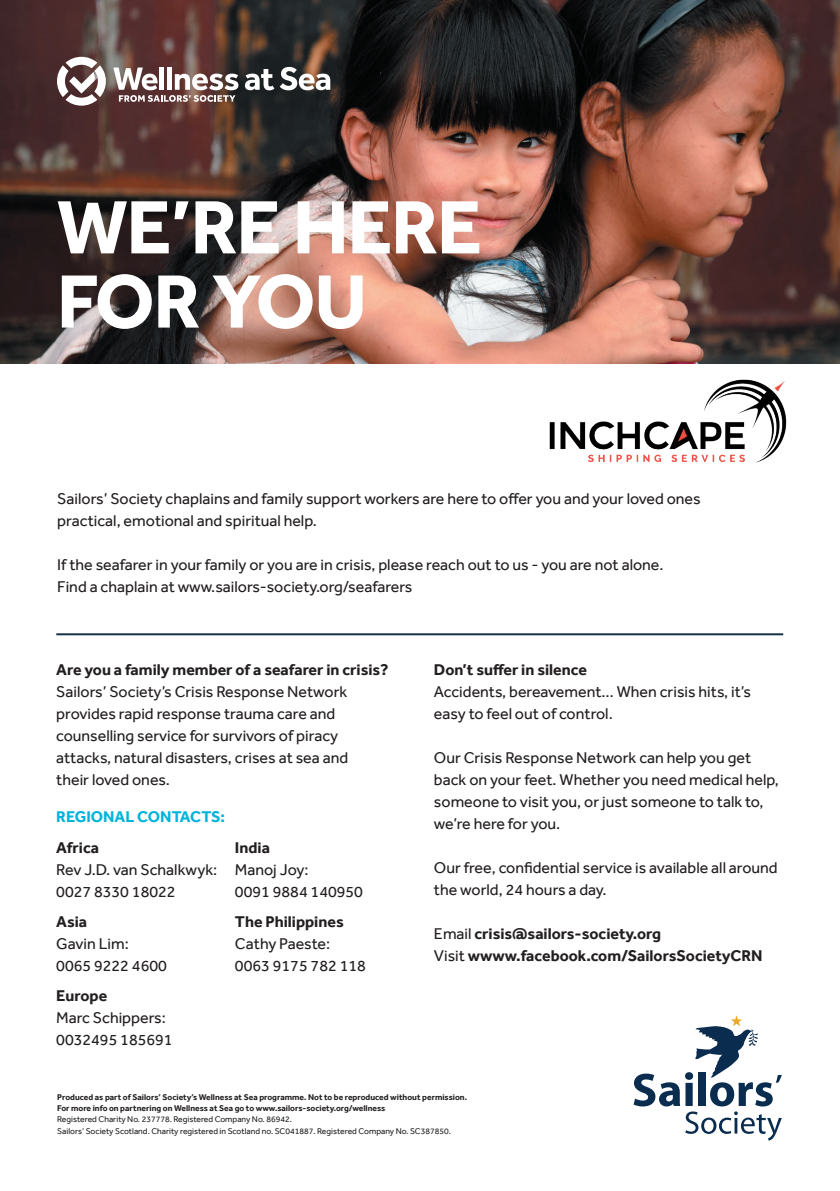
<style>
.page{position:relative;width:840px;height:1191px;background:#fff}
.page>*{position:absolute;margin:0;border:0;box-sizing:border-box;transform-origin:0 0}
.t1{font:700 78px/74.2px "Effra";letter-spacing:-.02em;color:#fff}
.t2{font:16px/22px "Effra";color:#231f20}
.t3{font:700 16px/22px "Effra";color:#231f20}
.t4{font:700 16px "Effra";color:#00b3dc}
.t5{font:700 8.6px/11.4px "Effra";color:#231f20}
.t6{font:8.6px/11.4px "Effra";color:#231f20}
.s1{font-weight:400}
</style>
<div class="page">
<img style="left:0;top:0;width:839px;height:363px">
<svg style="left:245px;top:67px;width:85px;height:23px"></svg>
<svg style="left:57px;top:57px;width:49px;height:49px"></svg>
<svg style="left:113px;top:68px;width:125px;height:34px"></svg>
<svg style="left:633px;top:1015px;width:148px;height:125px"></svg>
<hr style="left:56px;top:633px;width:726px;height:2px;background:#133147">
<img style="left:549px;top:379px;width:238px;height:84px">
<h1 class="t1" style="left:57px;top:189px;width:426px">WE’RE HERE<br>FOR YOU</h1>
<p class="t2" style="left:57px;top:487px;width:644px">Sailors’ Society chaplains and family support workers are here to offer you and your loved ones practical, emotional and spiritual help.</p>
<p class="t2" style="left:57px;top:553px;width:607px">If the seafarer in your family or you are in crisis, please reach out to us - you are not alone.<br>Find a chaplain at www.sailors-society.org/seafarers</p>
<p class="t3" style="left:56px;top:659px;width:333px">Are you a family member of a seafarer in crisis?</p>
<p class="t2" style="left:56px;top:681px;width:293px">Sailors’ Society’s Crisis Response Network provides rapid response trauma care and counselling service for survivors of piracy attacks, natural disasters, crises at sea and their loved ones.</p>
<p class="t4" style="left:56px;top:806px;width:170px">REGIONAL CONTACTS:</p>
<p class="t3" style="left:56px;top:836px;width:44px">Africa</p>
<p class="t2" style="left:56px;top:858px;width:162px">Rev J.D. van Schalkwyk:<br>0027 8330 18022</p>
<p class="t3" style="left:56px;top:910px;width:32px">Asia</p>
<p class="t2" style="left:56px;top:932px;width:112px">Gavin Lim:<br>0065 9222 4600</p>
<p class="t3" style="left:56px;top:984px;width:52px">Europe</p>
<p class="t2" style="left:56px;top:1006px;width:118px">Marc Schippers:<br>0032495 185691</p>
<p class="t3" style="left:235px;top:836px;width:36px">India</p>
<p class="t2" style="left:235px;top:858px;width:129px">Manoj Joy:<br>0091 9884 140950</p>
<p class="t3" style="left:235px;top:910px;width:110px">The Philippines</p>
<p class="t2" style="left:235px;top:932px;width:132px">Cathy Paeste:<br>0063 9175 782 118</p>
<p class="t3" style="left:433px;top:659px;width:154px">Don’t suffer in silence</p>
<p class="t2" style="left:433px;top:681px;width:318px">Accidents, bereavement… When crisis hits, it’s easy to feel out of control.</p>
<p class="t2" style="left:433px;top:747px;width:346px">Our Crisis Response Network can help you get back on your feet. Whether you need medical help, someone to visit you, or just someone to talk to, we’re here for you.</p>
<p class="t2" style="left:433px;top:857px;width:345px">Our free, confidential service is available all around the world, 24 hours a day.</p>
<p class="t3" style="left:433px;top:923px;width:330px"><span class="s1">Email</span> crisis@sailors-society.org<br><span class="s1">Visit</span> wwww.facebook.com/SailorsSocietyCRN</p>
<p class="t5" style="left:57px;top:1090px;width:411px">Produced as part of Sailors’ Society’s Wellness at Sea programme. Not to be reproduced without permission.<br>For more info on partnering on Wellness at Sea go to www.sailors-society.org/wellness</p>
<p class="t6" style="left:57px;top:1113px;width:395px">Registered Charity No. 237778. Registered Company No. 86942.<br>Sailors’ Society Scotland. Charity registered in Scotland no. SC041887. Registered Company No. SC387850.</p>
</div>
